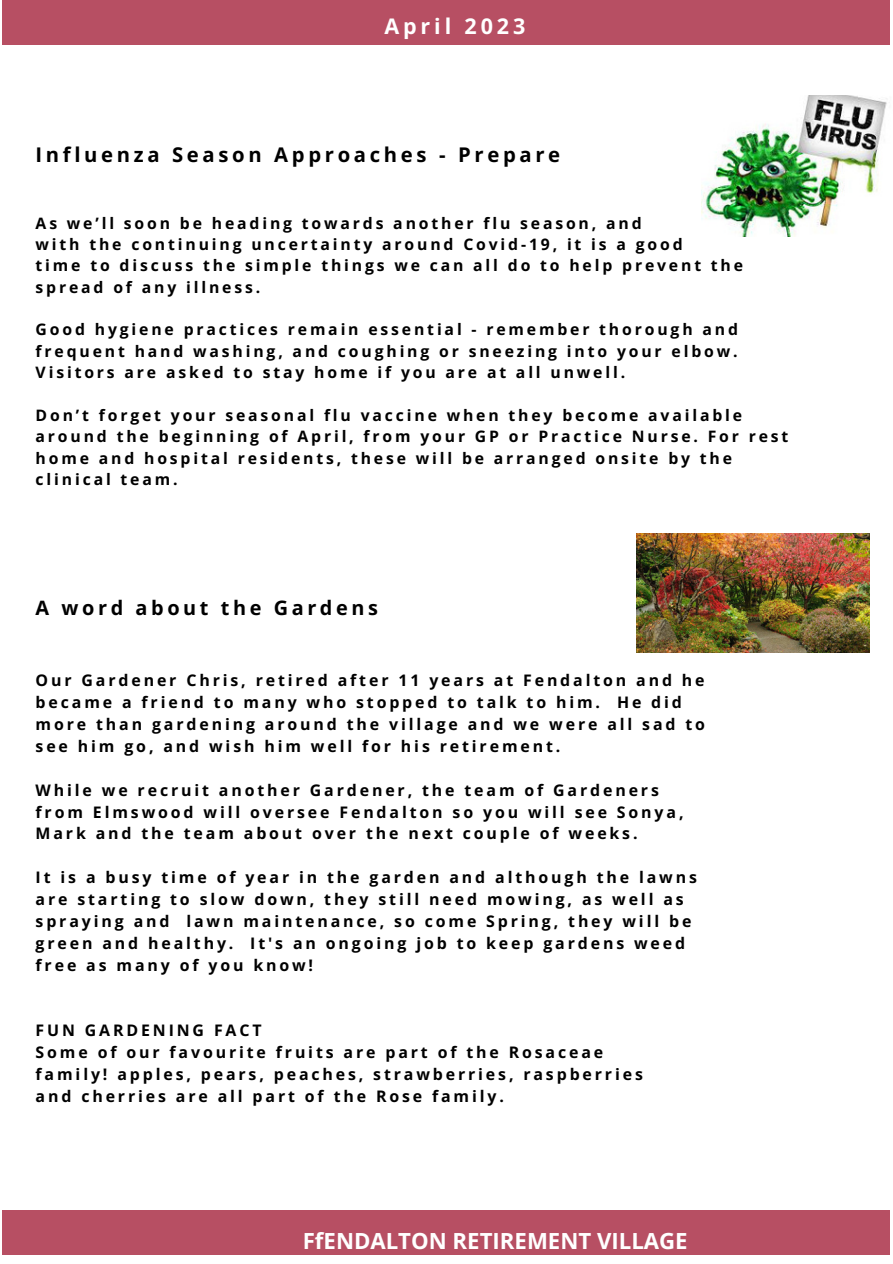
<style>
.page{position:relative;width:893px;height:1264px;background:#fff}
.page>*{position:absolute;margin:0;border:0;box-sizing:border-box;transform-origin:0 0}
.t1{font:700 22.2px "Open Sans";color:#fff}
.t2{font:700 21.45px "Open Sans";letter-spacing:.18em;color:#fff}
.t3{font:700 20.25px "Open Sans";letter-spacing:.18em;color:#000}
.t4{font:700 19.8px "Open Sans";letter-spacing:.18em;color:#000}
.t5{font:700 15.9px/21.9px "Open Sans";letter-spacing:.18em;color:#000}
.t6{font:700 15.75px "Open Sans";letter-spacing:.18em;color:#000}
</style>
<div class="page">
<div style="left:2px;top:1210px;width:888px;height:45px;background:#b74f63"></div>
<div style="left:0;top:0;width:892px;height:52px;background:#b74f63"></div>
<img style="left:701px;top:96px;width:186px;height:140px">
<img style="left:636px;top:533px;width:233px;height:119px">
<p class="t2" style="left:384px;top:11px;width:142px">April 2023</p>
<p class="t3" style="left:36px;top:140px;width:526px">Influenza Season Approaches - Prepare</p>
<p class="t6" style="left:36px;top:212px;width:607px">As we’ll soon be heading towards another flu season, and</p>
<p class="t6" style="left:36px;top:233px;width:648px">with the continuing uncertainty around Covid-19, it is a good</p>
<p class="t6" style="left:36px;top:254px;width:709px">time to discuss the simple things we can all do to help prevent the</p>
<p class="t6" style="left:36px;top:276px;width:226px">spread of any illness.</p>
<p class="t6" style="left:36px;top:318px;width:703px">Good hygiene practices remain essential - remember thorough and</p>
<p class="t6" style="left:36px;top:340px;width:703px">frequent hand washing, and coughing or sneezing into your elbow.</p>
<p class="t6" style="left:36px;top:361px;width:591px">Visitors are asked to stay home if you are at all unwell.</p>
<p class="t6" style="left:36px;top:404px;width:708px">Don’t forget your seasonal flu vaccine when they become available</p>
<p class="t6" style="left:36px;top:425px;width:754px">around the beginning of April, from your GP or Practice Nurse. For rest</p>
<p class="t6" style="left:36px;top:446px;width:698px">home and hospital residents, these will be arranged onsite by the</p>
<p class="t6" style="left:36px;top:468px;width:143px">clinical team.</p>
<p class="t4" style="left:36px;top:593px;width:344px">A word about the Gardens</p>
<p class="t5" style="left:36px;top:669px;width:671px">Our Gardener Chris, retired after 11 years at Fendalton and he became a friend to many who stopped to talk to him. He did more than gardening around the village and we were all sad to see him go, and wish him well for his retirement.</p>
<p class="t5" style="left:36px;top:778px;width:649px">While we recruit another Gardener, the team of Gardeners from Elmswood will oversee Fendalton so you will see Sonya,<br>Mark and the team about over the next couple of weeks.</p>
<p class="t5" style="left:36px;top:866px;width:662px">It is a busy time of year in the garden and although the lawns are starting to slow down, they still need mowing, as well as spraying and lawn maintenance, so come Spring, they will be green and healthy. It's an ongoing job to keep gardens weed free as many of you know!</p>
<p class="t5" style="left:36px;top:1019px;width:227px">FUN GARDENING FACT</p>
<p class="t5" style="left:36px;top:1041px;width:569px">Some of our favourite fruits are part of the Rosaceae</p>
<p class="t5" style="left:36px;top:1062px;width:608px">family! apples, pears, peaches, strawberries, raspberries</p>
<p class="t5" style="left:36px;top:1084px;width:470px">and cherries are all part of the Rose family.</p>
<p class="t1" style="left:303px;top:1224px;width:386px">FfENDALTON RETIREMENT VILLAGE</p>
</div>
